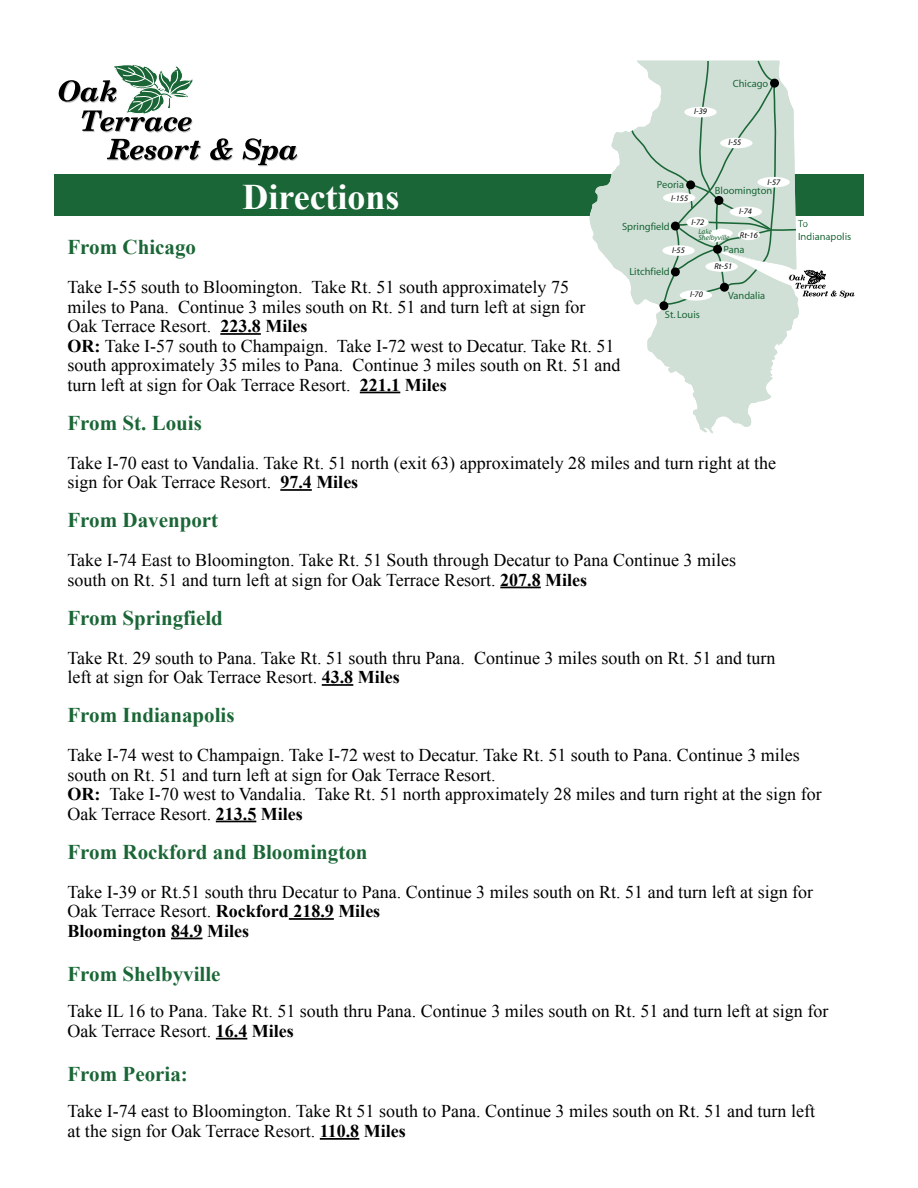
<style>
.page{position:relative;width:918px;height:1188px;background:#fff}
.page>*{position:absolute;margin:0;border:0;box-sizing:border-box;transform-origin:0 0}
.t1{font:700 36px "Times New Roman";color:#fff}
.t2{font:700 21px "Times New Roman";color:#1a6636}
.t3{font:18px/19.5px "Times New Roman";color:#000}
.t4{font:10.5px/12.6px "Myriad";color:#1a6636}
.t5{font:italic 8.4px "Myriad";color:#000}
.t6{font:italic 7.35px/6.3px "Myriad";color:#1a6636}
.s1{font-weight:700}
</style>
<div class="page">
<div style="left:54px;top:174px;width:810px;height:42px;background:#1a6636"></div>
<hr style="left:220px;top:333px;width:41px;height:2px;background:#000">
<hr style="left:360px;top:392px;width:40px;height:1px;background:#000">
<hr style="left:280px;top:489px;width:32px;height:2px;background:#000">
<hr style="left:500px;top:587px;width:41px;height:1px;background:#000">
<hr style="left:322px;top:684px;width:31px;height:2px;background:#000">
<hr style="left:216px;top:821px;width:40px;height:1px;background:#000">
<hr style="left:289px;top:918px;width:45px;height:2px;background:#000">
<hr style="left:171px;top:938px;width:32px;height:1px;background:#000">
<hr style="left:216px;top:1038px;width:31px;height:2px;background:#000">
<hr style="left:320px;top:1138px;width:39px;height:2px;background:#000">
<svg style="left:589px;top:131px;width:210px;height:303px"></svg>
<svg style="left:630px;top:60px;width:174px;height:247px"></svg>
<div style="left:770px;top:79px;width:9px;height:9px;background:#000;border-radius:50%"></div>
<div style="left:686px;top:180px;width:9px;height:9px;background:#000;border-radius:50%"></div>
<div style="left:671px;top:222px;width:9px;height:9px;background:#000;border-radius:50%"></div>
<div style="left:713px;top:245px;width:9px;height:9px;background:#000;border-radius:50%"></div>
<div style="left:720px;top:283px;width:9px;height:9px;background:#000;border-radius:50%"></div>
<div style="left:671px;top:267px;width:9px;height:9px;background:#000;border-radius:50%"></div>
<div style="left:659px;top:301px;width:9px;height:9px;background:#000;border-radius:50%"></div>
<div style="left:714px;top:196px;width:9px;height:9px;background:#000;border-radius:50%"></div>
<svg style="left:107px;top:139px;width:94px;height:22px"></svg>
<svg style="left:210px;top:138px;width:23px;height:23px"></svg>
<svg style="left:243px;top:138px;width:55px;height:28px"></svg>
<svg style="left:59px;top:65px;width:134px;height:68px"></svg>
<p class="t5" style="left:694px;top:107px;width:14px">I-39</p>
<p class="t4" style="left:733px;top:78px;width:37px">Chicago</p>
<p class="t5" style="left:729px;top:138px;width:14px">I-55</p>
<p class="t5" style="left:768px;top:178px;width:14px">I-57</p>
<p class="t4" style="left:657px;top:179px;width:29px">Peoria</p>
<p class="t4" style="left:622px;top:221px;width:49px">Springfield</p>
<h1 class="t1" style="left:242px;top:176px;width:159px">Directions</h1>
<p class="t4" style="left:715px;top:185px;width:59px">Bloomington</p>
<p class="t6" style="left:698px;top:228px;width:33px">Lake<br>Shelbyville</p>
<p class="t5" style="left:671px;top:194px;width:18px">I-155</p>
<p class="t5" style="left:739px;top:207px;width:14px">I-74</p>
<p class="t5" style="left:692px;top:218px;width:14px">I-72</p>
<p class="t4" style="left:798px;top:218px;width:55px">To<br>Indianapolis</p>
<p class="t5" style="left:740px;top:231px;width:19px">Rt-16</p>
<p class="t2" style="left:68px;top:235px;width:130px">From Chicago</p>
<p class="t3" style="left:68px;top:277px;width:555px">Take I-55 south to Bloomington. Take Rt. 51 south approximately 75<br>miles to Pana. Continue 3 miles south on Rt. 51 and turn left at sign for<br>Oak Terrace Resort. <span class="s1">223.8 Miles<br>OR:</span> Take I-57 south to Champaign. Take I-72 west to Decatur. Take Rt. 51 south approximately 35 miles to Pana. Continue 3 miles south on Rt. 51 and turn left at sign for Oak Terrace Resort. <span class="s1">221.1 Miles</span></p>
<p class="t2" style="left:68px;top:410px;width:136px">From St. Louis</p>
<p class="t3" style="left:68px;top:452px;width:710px">Take I-70 east to Vandalia. Take Rt. 51 north (exit 63) approximately 28 miles and turn right at the sign for Oak Terrace Resort. <span class="s1">97.4 Miles</span></p>
<p class="t2" style="left:68px;top:508px;width:152px">From Davenport</p>
<p class="t3" style="left:68px;top:550px;width:670px">Take I-74 East to Bloomington. Take Rt. 51 South through Decatur to Pana Continue 3 miles south on Rt. 51 and turn left at sign for Oak Terrace Resort. <span class="s1">207.8 Miles</span></p>
<p class="t2" style="left:68px;top:605px;width:157px">From Springfield</p>
<p class="t3" style="left:68px;top:647px;width:710px">Take Rt. 29 south to Pana. Take Rt. 51 south thru Pana. Continue 3 miles south on Rt. 51 and turn left at sign for Oak Terrace Resort. <span class="s1">43.8 Miles</span></p>
<p class="t2" style="left:68px;top:703px;width:169px">From Indianapolis</p>
<p class="t3" style="left:68px;top:745px;width:756px">Take I-74 west to Champaign. Take I-72 west to Decatur. Take Rt. 51 south to Pana. Continue 3 miles south on Rt. 51 and turn left at sign for Oak Terrace Resort.<br><span class="s1">OR:</span> Take I-70 west to Vandalia. Take Rt. 51 north approximately 28 miles and turn right at the sign for Oak Terrace Resort. <span class="s1">213.5 Miles</span></p>
<p class="t2" style="left:68px;top:839px;width:302px">From Rockford and Bloomington</p>
<p class="t3" style="left:68px;top:881px;width:747px">Take I-39 or Rt.51 south thru Decatur to Pana. Continue 3 miles south on Rt. 51 and turn left at sign for<br>Oak Terrace Resort. <span class="s1">Rockford 218.9 Miles<br>Bloomington 84.9 Miles</span></p>
<p class="t2" style="left:68px;top:962px;width:155px">From Shelbyville</p>
<p class="t3" style="left:68px;top:1001px;width:762px">Take IL 16 to Pana. Take Rt. 51 south thru Pana. Continue 3 miles south on Rt. 51 and turn left at sign for<br>Oak Terrace Resort. <span class="s1">16.4 Miles</span></p>
<p class="t2" style="left:68px;top:1062px;width:122px">From Peoria:</p>
<p class="t3" style="left:68px;top:1101px;width:749px">Take I-74 east to Bloomington. Take Rt 51 south to Pana. Continue 3 miles south on Rt. 51 and turn left at the sign for Oak Terrace Resort. <span class="s1">110.8 Miles</span></p>
<p class="t4" style="left:723px;top:244px;width:23px">Pana</p>
<p class="t5" style="left:672px;top:246px;width:14px">I-55</p>
<p class="t5" style="left:714px;top:262px;width:19px">Rt-51</p>
<p class="t4" style="left:629px;top:266px;width:42px">Litchfield</p>
<p class="t4" style="left:665px;top:309px;width:37px">St. Louis</p>
<p class="t4" style="left:728px;top:289px;width:39px">Vandalia</p>
<p class="t5" style="left:690px;top:290px;width:14px">I-70</p>
</div>
